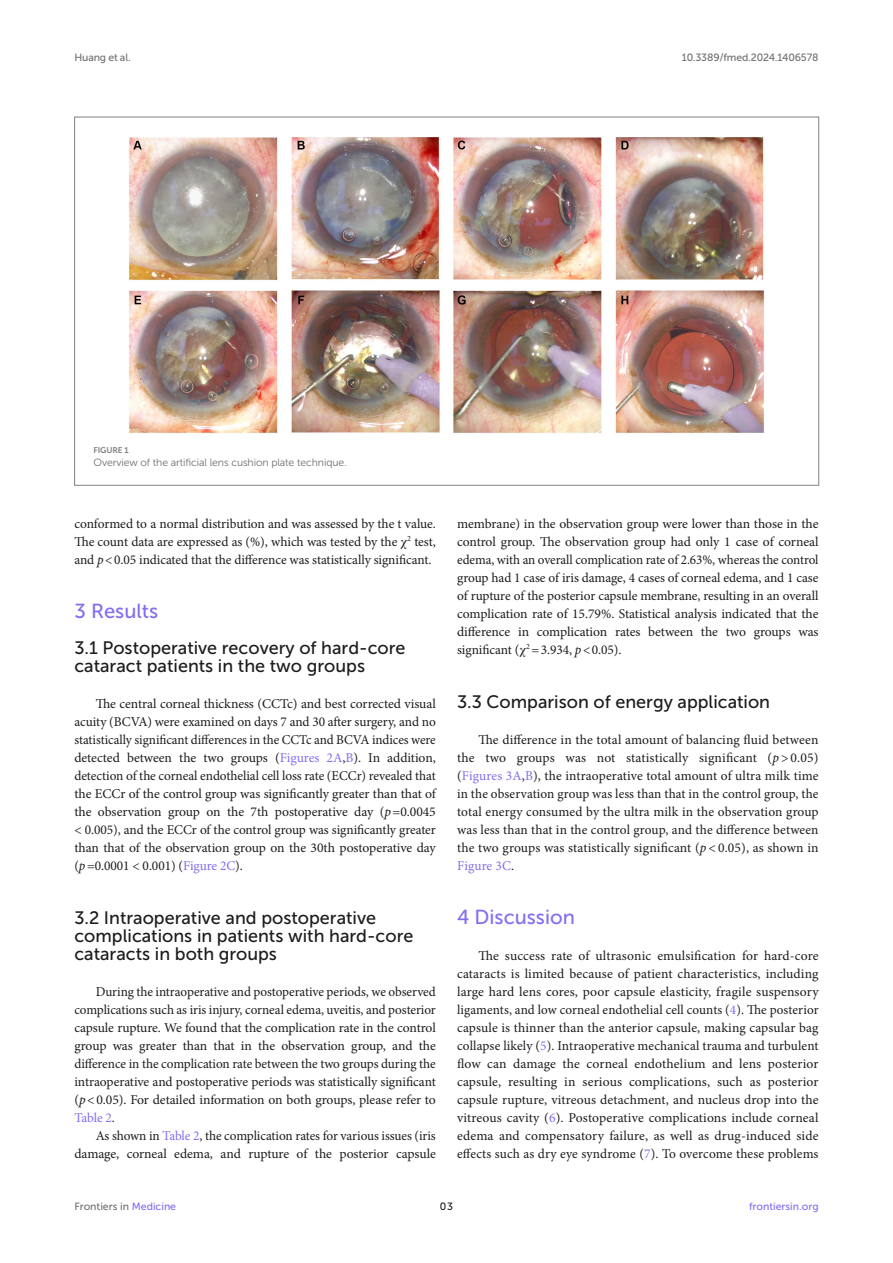
<style>
.page{position:relative;width:893px;height:1263px;background:#fff}
.page>*{position:absolute;margin:0;border:0;box-sizing:border-box;transform-origin:0 0}
.HEAD_1{font:20.25px "Museo Sans 500";color:#856df0}
.HEAD_2{font:18px/18px "Museo Sans 500";color:#1b1c1b}
.HEAD_2_after_HEAD_1{font:18px/18px "Museo Sans 500";color:#1b1c1b}
.TEXT_FLUSH{font:13.5px/18px "Minion Pro";color:#1b1c1b;text-align:justify}
.TEXT{font:13.5px/18px "Minion Pro";letter-spacing:-.005em;color:#1b1c1b;text-align:right}
.t1{font:10.5px "Museo Sans 500";letter-spacing:-.015em;color:#706f70}
.FIG_LEG{font:10.5px "Museo Sans 300";letter-spacing:-.01em;color:#706f70}
.t2{font:10.5px "Museo Sans 500";color:#856df0}
.t3{font:10.5px "Museo Sans 500";color:#1b1c1b}
.FIG_HD{font:8.25px "Museo Sans 700";letter-spacing:-.01em;color:#7e7f7f}
.s1{font-family:"STIX General"}
.s2{font-style:italic}
.s3{color:#856df0}
</style>
<div class="page">
<img style="left:129px;top:137px;width:635px;height:296px">
<p class="t1" style="left:74px;top:51px;width:58px">Huang et al.</p>
<p class="t1" style="left:682px;top:51px;width:138px">10.3389/fmed.2024.1406578</p>
<p class="FIG_HD" style="left:94px;top:445px;width:37px">FIGURE 1</p>
<p class="FIG_LEG" style="left:94px;top:457px;width:255px">Overview of the artificial lens cushion plate technique.</p>
<p class="TEXT_FLUSH" style="left:74px;top:515px;width:363px">conformed to a normal distribution and was assessed by the t value.<br>The count data are expressed as (%), which was tested by the <span class="s1">χ</span><sup>2</sup> test, and <span class="s2">p</span>&lt;0.05 indicated that the difference was statistically significant.</p>
<p class="HEAD_1" style="left:74px;top:600px;width:85px">3 Results</p>
<p class="HEAD_2_after_HEAD_1" style="left:74px;top:639px;width:333px">3.1 Postoperative recovery of hard-core cataract patients in the two groups</p>
<p class="TEXT_FLUSH" style="left:74px;top:695px;width:363px;text-indent:21px">The central corneal thickness (CCTc) and best corrected visual acuity (BCVA) were examined on days 7 and 30 after surgery, and no statistically significant differences in the CCTc and BCVA indices were detected between the two groups (<span class="s3">Figures 2A</span>,<span class="s3">B</span>). In addition, detection of the corneal endothelial cell loss rate (ECCr) revealed that the ECCr of the control group was significantly greater than that of the observation group on the 7th postoperative day (<span class="s2">p</span>=0.0045 &lt; 0.005), and the ECCr of the control group was significantly greater than that of the observation group on the 30th postoperative day (<span class="s2">p</span>=0.0001 &lt; 0.001) (<span class="s3">Figure 2C</span>).</p>
<p class="HEAD_2" style="left:74px;top:909px;width:340px">3.2 Intraoperative and postoperative complications in patients with hard-core cataracts in both groups</p>
<p class="TEXT_FLUSH" style="left:74px;top:983px;width:363px;text-indent:21px">During the intraoperative and postoperative periods, we observed complications such as iris injury, corneal edema, uveitis, and posterior capsule rupture. We found that the complication rate in the control group was greater than that in the observation group, and the difference in the complication rate between the two groups during the intraoperative and postoperative periods was statistically significant (<span class="s2">p</span>&lt;0.05). For detailed information on both groups, please refer to <span class="s3">Table 2</span>.</p>
<p class="TEXT" style="left:74px;top:1127px;width:363px">As shown in <span class="s3">Table 2</span>, the complication rates for various issues (iris damage, corneal edema, and rupture of the posterior capsule</p>
<p class="TEXT" style="left:457px;top:515px;width:363px;text-align:justify">membrane) in the observation group were lower than those in the control group. The observation group had only 1 case of corneal edema, with an overall complication rate of 2.63%, whereas the control group had 1 case of iris damage, 4 cases of corneal edema, and 1 case of rupture of the posterior capsule membrane, resulting in an overall complication rate of 15.79%. Statistical analysis indicated that the difference in complication rates between the two groups was significant (<span class="s1">χ</span><sup>2</sup> =3.934, <span class="s2">p</span>&lt;0.05).</p>
<p class="HEAD_2" style="left:457px;top:693px;width:315px">3.3 Comparison of energy application</p>
<p class="TEXT_FLUSH" style="left:457px;top:731px;width:363px;text-indent:21px">The difference in the total amount of balancing fluid between the two groups was not statistically significant (<span class="s2">p</span> &gt; 0.05) (<span class="s3">Figures 3A</span>,<span class="s3">B</span>), the intraoperative total amount of ultra milk time in the observation group was less than that in the control group, the total energy consumed by the ultra milk in the observation group was less than that in the control group, and the difference between the two groups was statistically significant (<span class="s2">p</span> &lt; 0.05), as shown in <span class="s3">Figure 3C</span>.</p>
<p class="HEAD_1" style="left:457px;top:906px;width:119px">4 Discussion</p>
<p class="TEXT_FLUSH" style="left:457px;top:947px;width:363px;text-indent:21px">The success rate of ultrasonic emulsification for hard-core cataracts is limited because of patient characteristics, including large hard lens cores, poor capsule elasticity, fragile suspensory ligaments, and low corneal endothelial cell counts (<span class="s3">4</span>). The posterior capsule is thinner than the anterior capsule, making capsular bag collapse likely (<span class="s3">5</span>). Intraoperative mechanical trauma and turbulent flow can damage the corneal endothelium and lens posterior capsule, resulting in serious complications, such as posterior capsule rupture, vitreous detachment, and nucleus drop into the vitreous cavity (<span class="s3">6</span>). Postoperative complications include corneal edema and compensatory failure, as well as drug-induced side effects such as dry eye syndrome (<span class="s3">7</span>). To overcome these problems</p>
<p class="t1" style="left:74px;top:1200px;width:103px">Frontiers in <span class="s3">Medicine</span></p>
<p class="t3" style="left:440px;top:1200px;width:15px">03</p>
<p class="t2" style="left:749px;top:1200px;width:71px">frontiersin.org</p>
</div>
